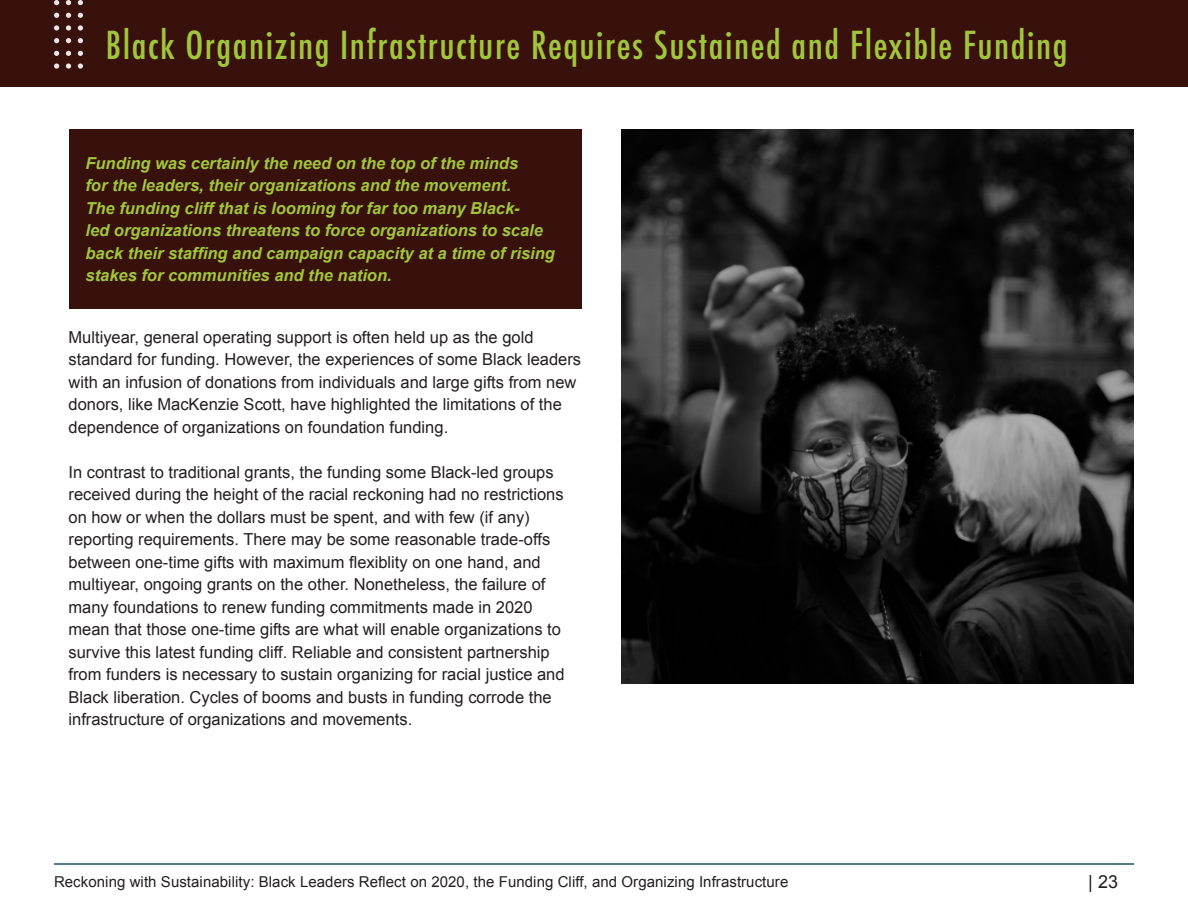
<style>
.page{position:relative;width:1188px;height:918px;background:#fff}
.page>*{position:absolute;margin:0;border:0;box-sizing:border-box;transform-origin:0 0}
.t1{font:500 condensed 37.5px "Futura";letter-spacing:.04em;color:#a0c63c}
.t2{font:18px "Arial";color:#231f20}
.t3{font:16.5px/22.5px "Arial";color:#231f20}
.t4{font:italic 700 16.5px/22.5px "Arial";color:#a0c63c}
.t5{font:15px "Arial";letter-spacing:.005em;color:#231f20}
</style>
<div class="page">
<hr style="left:54px;top:863px;width:1080px;height:2px;background:#1a5166">
<img style="left:621px;top:130px;width:513px;height:554px">
<div style="left:0;top:0;width:1188px;height:87px;background:#39110c"></div>
<svg style="left:78px;top:63px;width:5px;height:6px"></svg>
<svg style="left:78px;top:51px;width:5px;height:5px"></svg>
<svg style="left:78px;top:38px;width:5px;height:5px"></svg>
<svg style="left:78px;top:25px;width:5px;height:6px"></svg>
<svg style="left:78px;top:13px;width:5px;height:5px"></svg>
<svg style="left:78px;top:0;width:5px;height:5px"></svg>
<svg style="left:66px;top:63px;width:5px;height:6px"></svg>
<svg style="left:66px;top:51px;width:5px;height:5px"></svg>
<svg style="left:66px;top:38px;width:5px;height:5px"></svg>
<svg style="left:66px;top:25px;width:5px;height:6px"></svg>
<svg style="left:66px;top:13px;width:5px;height:5px"></svg>
<svg style="left:66px;top:0;width:5px;height:5px"></svg>
<svg style="left:54px;top:63px;width:5px;height:6px"></svg>
<svg style="left:54px;top:51px;width:5px;height:5px"></svg>
<svg style="left:54px;top:38px;width:5px;height:5px"></svg>
<svg style="left:54px;top:25px;width:5px;height:6px"></svg>
<svg style="left:54px;top:13px;width:5px;height:5px"></svg>
<svg style="left:54px;top:0;width:5px;height:5px"></svg>
<div style="left:69px;top:130px;width:513px;height:179px;background:#39110c"></div>
<p class="t1" style="left:106px;top:21px;width:963px">Black Organizing Infrastructure Requires Sustained and Flexible Funding</p>
<p class="t4" style="left:85px;top:153px;width:471px">Funding was certainly the need on the top of the minds<br>for the leaders, their organizations and the movement.<br>The funding cliff that is looming for far too many Black-<br>led organizations threatens to force organizations to scale back their staffing and campaign capacity at a time of rising stakes for communities and the nation.</p>
<p class="t3" style="left:69px;top:326px;width:514px">Multiyear, general operating support is often held up as the gold standard for funding. However, the experiences of some Black leaders with an infusion of donations from individuals and large gifts from new donors, like MacKenzie Scott, have highlighted the limitations of the dependence of organizations on foundation funding.</p>
<p class="t3" style="left:69px;top:461px;width:498px">In contrast to traditional grants, the funding some Black-led groups received during the height of the racial reckoning had no restrictions on how or when the dollars must be spent, and with few (if any) reporting requirements. There may be some reasonable trade-offs between one-time gifts with maximum flexiblity on one hand, and multiyear, ongoing grants on the other. Nonetheless, the failure of many foundations to renew funding commitments made in 2020 mean that those one-time gifts are what will enable organizations to survive this latest funding cliff. Reliable and consistent partnership from funders is necessary to sustain organizing for racial justice and Black liberation. Cycles of booms and busts in funding corrode the infrastructure of organizations and movements.</p>
<p class="t5" style="left:54px;top:872px;width:736px">Reckoning with Sustainability: Black Leaders Reflect on 2020, the Funding Cliff, and Organizing Infrastructure</p>
<p class="t2" style="left:1088px;top:870px;width:31px">| 23</p>
</div>
